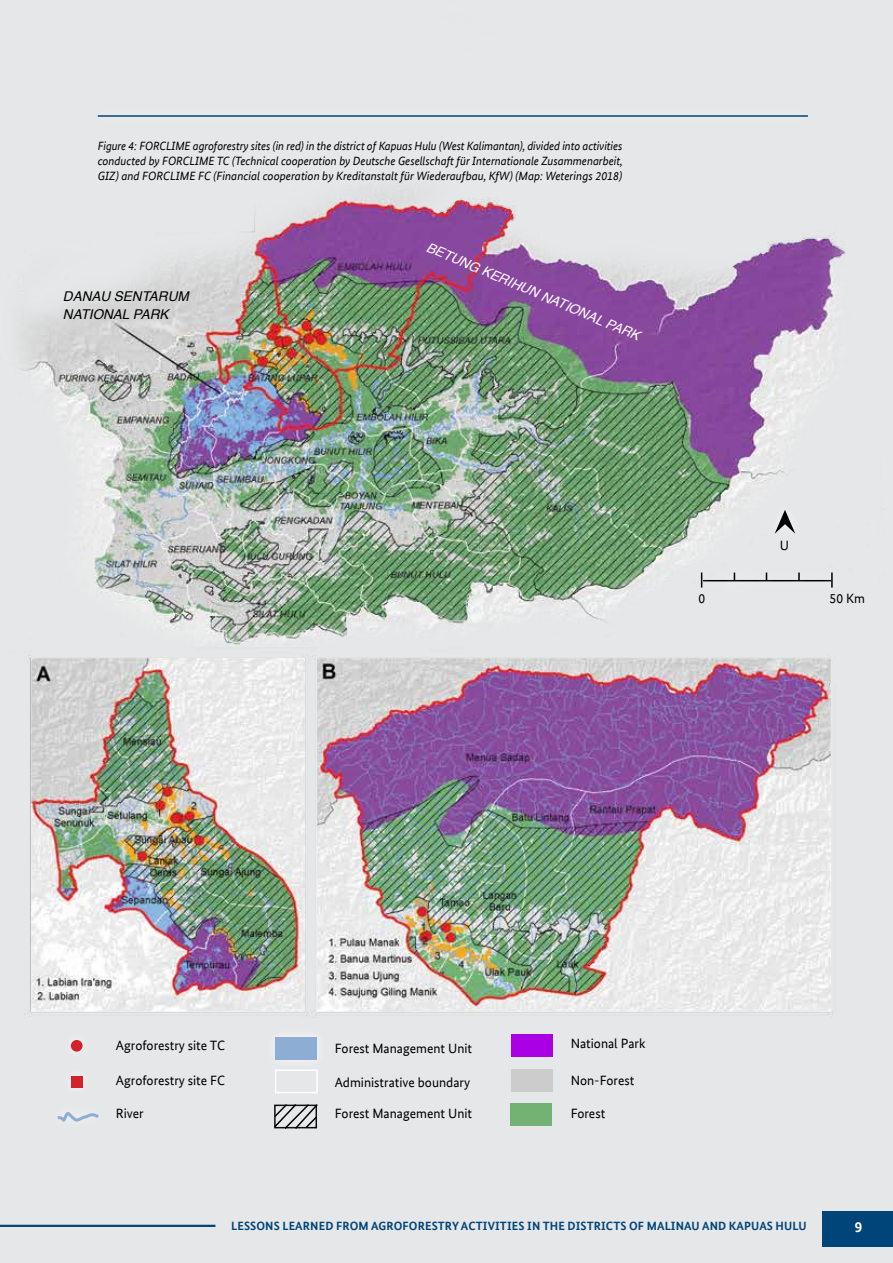
<style>
.page{position:relative;width:893px;height:1263px;background:#e6e7e8}
.page>*{position:absolute;margin:0;border:0;box-sizing:border-box;transform-origin:0 0}
.t1{font:700 15px "Bundes Sans Office T";color:#fff}
.t2{font:13.5px "Bundes Sans Office T";color:#000}
.t3{font:italic 13.5px "Helvetica";color:#fff}
.t4{font:italic 13.5px/18px "Helvetica";color:#000}
.t5{font:italic 12px/15px "Bundes Sans Office T";color:#000;text-align:justify}
.t6{font:700 12px "Bundes Sans Office T";letter-spacing:.01em;color:#004579}
</style>
<div class="page">
<img style="left:21px;top:189px;width:824px;height:937px">
<div style="left:62px;top:1031px;width:30px;height:30px;background:#e6e7e8"></div>
<div style="left:71px;top:1040px;width:12px;height:12px;background:#d2232a;border-radius:50%"></div>
<div style="left:61px;top:1066px;width:31px;height:32px;background:#e7e8e8"></div>
<div style="left:71px;top:1076px;width:12px;height:12px;background:#d2232a"></div>
<div style="left:49px;top:1103px;width:59px;height:28px;background:#e6e7e8"></div>
<svg style="left:57px;top:1112px;width:42px;height:10px"></svg>
<div style="left:275px;top:1069px;width:43px;height:24px;border:2px solid #fff"></div>
<div style="left:266px;top:1028px;width:61px;height:42px;background:#e8e8e9"></div>
<div style="left:276px;top:1037px;width:41px;height:23px;background:#8dadd4"></div>
<div style="left:511px;top:1069px;width:42px;height:23px;background:#ccc"></div>
<div style="left:511px;top:1103px;width:41px;height:22px;background:#74b273"></div>
<div style="left:511px;top:1034px;width:42px;height:22px;background:#aa00e5"></div>
<div style="left:266px;top:1096px;width:38px;height:40px;background:#e6e7e8"></div>
<div style="left:287px;top:1096px;width:39px;height:41px;background:#e6e7e8"></div>
<svg style="left:274px;top:1104px;width:44px;height:25px"></svg>
<div style="left:766px;top:502px;width:38px;height:40px;background:#e6e7e8"></div>
<svg style="left:775px;top:510px;width:20px;height:24px"></svg>
<div style="left:694px;top:570px;width:145px;height:21px;background:#e7e8e9"></div>
<hr style="left:703px;top:580px;width:128px;height:1px;background:#000">
<div style="left:692px;top:564px;width:20px;height:32px;background:#fff;opacity:.75"></div>
<svg style="left:701px;top:572px;width:1px;height:15px"></svg>
<div style="left:822px;top:564px;width:20px;height:32px;background:#e6e7e8"></div>
<svg style="left:831px;top:572px;width:2px;height:15px"></svg>
<div style="left:789px;top:564px;width:20px;height:25px;background:#fff;opacity:.75"></div>
<svg style="left:798px;top:572px;width:2px;height:9px"></svg>
<div style="left:756px;top:564px;width:20px;height:25px;background:#fff;opacity:.75"></div>
<div style="left:724px;top:564px;width:20px;height:25px;background:#fff;opacity:.75"></div>
<hr style="left:98px;top:115px;width:710px;height:2px;background:#004579">
<div style="left:822px;top:1211px;width:71px;height:35px;background:#004579"></div>
<hr style="left:0;top:1225px;width:215px;height:2px;background:#004578">
<p class="t5" style="left:98px;top:138px;width:526px">Figure 4: FORCLIME agroforestry sites (in red) in the district of Kapuas Hulu (West Kalimantan), divided into activities conducted by FORCLIME TC (Technical cooperation by Deutsche Gesellschaft für Internationale Zusammenarbeit, GIZ) and FORCLIME FC (Financial cooperation by Kreditanstalt für Wiederaufbau, KfW) (Map: Weterings 2018)</p>
<p class="t4" style="left:63px;top:287px;width:127px">DANAU SENTARUM<br>NATIONAL PARK</p>
<p class="t3" style="left:431px;top:237px;width:133px;rotate:23deg">BETUNG KERIHUN nat</p>
<p class="t3" style="left:570px;top:296px;width:60px;rotate:23deg">iona l park</p>
<p class="t2" style="left:780px;top:537px;width:11px">U</p>
<p class="t2" style="left:698px;top:590px;width:8px">0</p>
<p class="t2" style="left:830px;top:590px;width:37px">50 Km</p>
<p class="t2" style="left:116px;top:1038px;width:111px">Agroforestry site TC</p>
<p class="t2" style="left:116px;top:1073px;width:111px">Agroforestry site FC</p>
<p class="t2" style="left:116px;top:1106px;width:29px">River</p>
<p class="t2" style="left:335px;top:1040px;width:139px">Forest Management Unit</p>
<p class="t2" style="left:571px;top:1036px;width:76px">National Park</p>
<p class="t2" style="left:571px;top:1073px;width:65px">Non-Forest</p>
<p class="t2" style="left:571px;top:1106px;width:36px">Forest</p>
<p class="t2" style="left:335px;top:1074px;width:137px">Administrative boundary</p>
<p class="t2" style="left:335px;top:1105px;width:139px">Forest Management Unit</p>
<p class="t6" style="left:231px;top:1219px;width:577px">LESSONS LEARNED FROM AGROFORESTRY ACTIVITIES IN THE DISTRICTS OF MALINAU AND KAPUAS H ULU</p>
<p class="t1" style="left:855px;top:1218px;width:9px">9</p>
</div>
